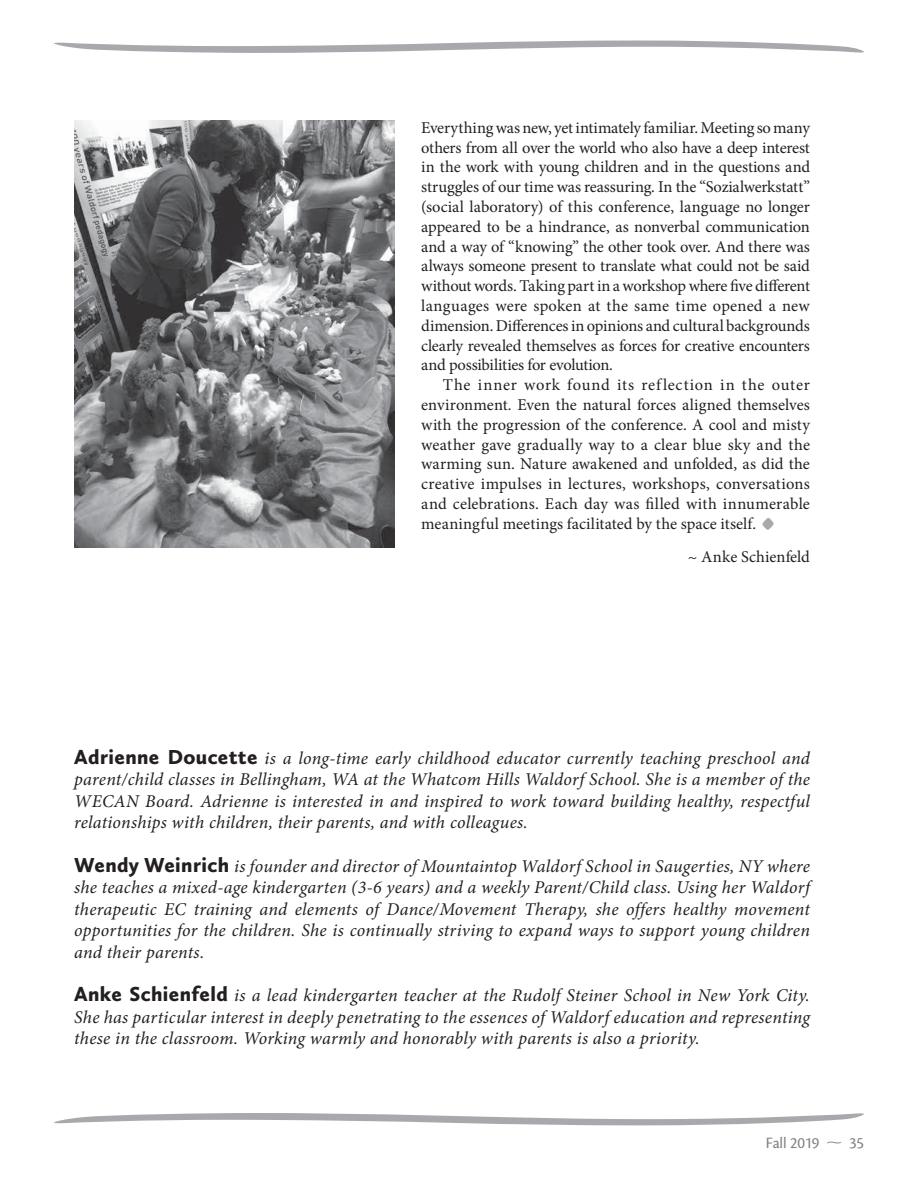
<style>
.page{position:relative;width:918px;height:1188px;background:#fff}
.page>*{position:absolute;margin:0;border:0;box-sizing:border-box;transform-origin:0 0}
.t1{font:italic 18px/21.6px "Minion Pro";letter-spacing:.01em;color:#231f20;text-align:justify}
.t2{font:16.5px/19.8px "Minion Pro";color:#231f20;text-align:justify}
.t3{font:16.5px "Cronos MM.408.11.";letter-spacing:-.01em;color:#808285}
.s1{font-family:"Warnock Pro";font-weight:700;font-size:36px;color:#a7a9ac}
.s2{font-family:"Calluna Sans";font-weight:900;font-style:normal;font-size:21px}
.s3{font-family:"Cronos MM Or.408.11."}
</style>
<div class="page">
<svg style="left:54px;top:1113px;width:810px;height:12px"></svg>
<svg style="left:54px;top:40px;width:810px;height:13px"></svg>
<img style="left:74px;top:121px;width:320px;height:426px">
<p class="t2" style="left:421px;top:119px;width:390px">Everything was new, yet intimately familiar. Meeting so many others from all over the world who also have a deep interest in the work with young children and in the questions and struggles of our time was reassuring. In the “Sozialwerkstatt” (social laboratory) of this conference, language no longer appeared to be a hindrance, as nonverbal communication and a way of “knowing” the other took over. And there was always someone present to translate what could not be said without words. Taking part in a workshop where five different languages were spoken at the same time opened a new dimension. Differences in opinions and cultural backgrounds clearly revealed themselves as forces for creative encounters and possibilities for evolution.</p>
<p class="t2" style="left:421px;top:376px;width:390px;text-indent:22px">The inner work found its reflection in the outer environment. Even the natural forces aligned themselves with the progression of the conference. A cool and misty weather gave gradually way to a clear blue sky and the warming sun. Nature awakened and unfolded, as did the creative impulses in lectures, workshops, conversations and celebrations. Each day was filled with innumerable meaningful meetings facilitated by the space itself. <span class="s1">•</span></p>
<p class="t2" style="left:688px;top:548px;width:124px">~ Anke Schienfeld</p>
<p class="t1" style="left:74px;top:749px;width:737px"><span class="s2">Adrienne Doucette</span> is a long-time early childhood educator currently teaching preschool and parent/child classes in Bellingham, WA at the Whatcom Hills Waldorf School. She is a member of the WECAN Board. Adrienne is interested in and inspired to work toward building healthy, respectful relationships with children, their parents, and with colleagues.</p>
<p class="t1" style="left:74px;top:857px;width:737px"><span class="s2">Wendy Weinrich</span> is founder and director of Mountaintop Waldorf School in Saugerties, NY where she teaches a mixed-age kindergarten (3-6 years) and a weekly Parent/Child class. Using her Waldorf therapeutic EC training and elements of Dance/Movement Therapy, she offers healthy movement opportunities for the children. She is continually striving to expand ways to support young children and their parents.</p>
<p class="t1" style="left:74px;top:986px;width:737px"><span class="s2">Anke Schienfeld</span> is a lead kindergarten teacher at the Rudolf Steiner School in New York City.<br>She has particular interest in deeply penetrating to the essences of Waldorf education and representing these in the classroom. Working warmly and honorably with parents is also a priority.</p>
<p class="t3" style="left:766px;top:1134px;width:100px">Fall 2019 <span class="s3">-</span> 35</p>
</div>
